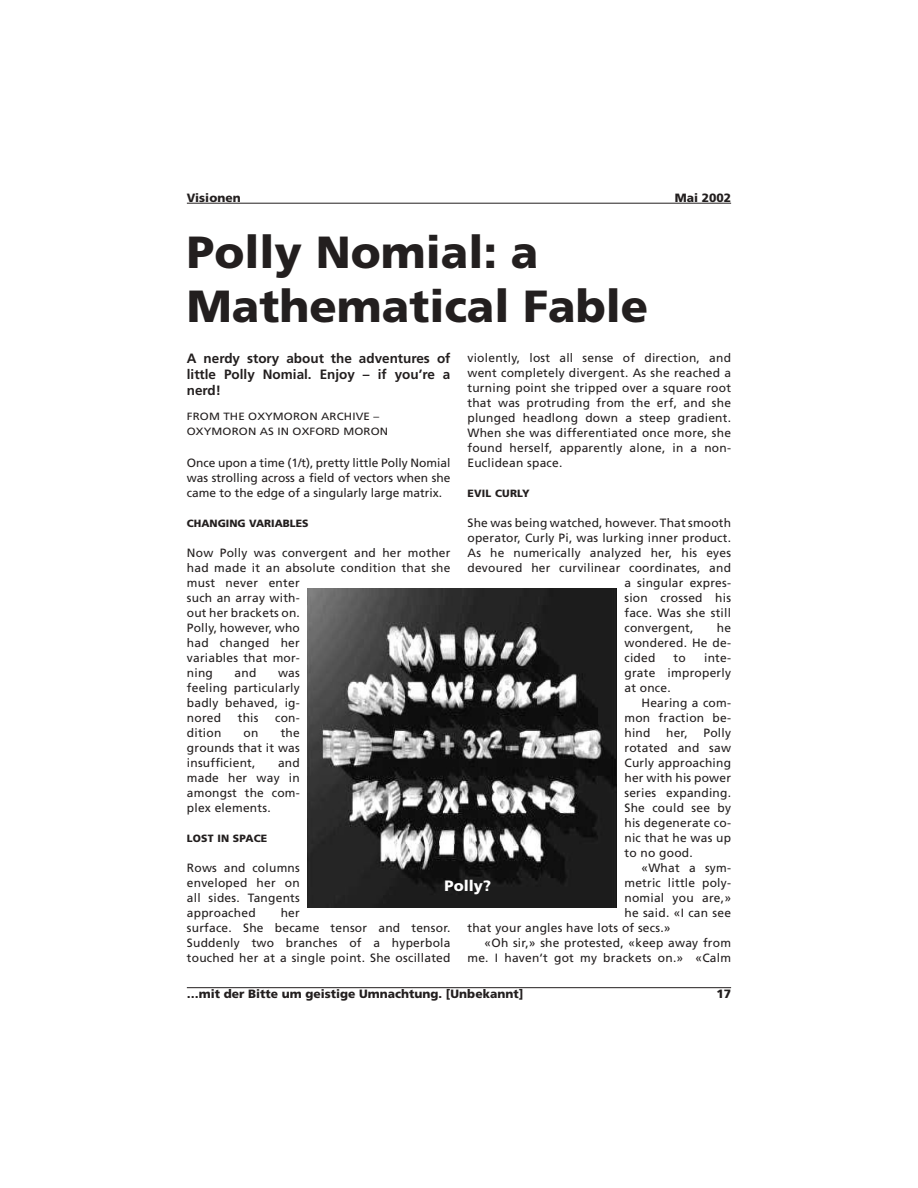
<style>
.page{position:relative;width:918px;height:1188px;background:#fff}
.page>*{position:absolute;margin:0;border:0;box-sizing:border-box;transform-origin:0 0}
.t1{font:900 45px/54px "Frutiger";color:#231f1f}
.t2{font:900 15px "Frutiger";color:#fff}
.t3{font:700 13.5px/16.2px "Frutiger";color:#231f1f;text-align:justify}
.t4{font:12px/15px "Frutiger";letter-spacing:.02em;color:#231f1f;text-align:justify}
.t5{font:900 12px "Frutiger";color:#231f1f}
.t6{font:10.5px/15px "Frutiger";letter-spacing:.01em;color:#231f1f;scale:1.1 1}
.t7{font:900 10.5px "Frutiger";letter-spacing:.02em;color:#231f1f}
.t8{font:900 10.5px "Frutiger";color:#231f1f}
</style>
<div class="page">
<hr style="left:187px;top:203px;width:544px;height:1px;background:#231f1f">
<hr style="left:187px;top:987px;width:544px;height:1px;background:#231f1f">
<img style="left:307px;top:589px;width:309px;height:319px">
<p class="t5" style="left:187px;top:193px;width:55px">Visionen</p>
<p class="t5" style="left:675px;top:193px;width:58px">Mai 2002</p>
<h1 class="t1" style="left:187px;top:229px;width:463px">Polly Nomial: a<br>Mathematical Fable</h1>
<p class="t3" style="left:187px;top:351px;width:265px">A nerdy story about the adventures of little Polly Nomial. Enjoy – if you’re a nerd!</p>
<p class="t4" style="left:468px;top:351px;width:265px">violently, lost all sense of direction, and went completely divergent. As she reached a turning point she tripped over a square root that was protruding from the erf, and she plunged headlong down a steep gradient.<br>When she was differentiated once more, she found herself, apparently alone, in a non-Euclidean space.</p>
<p class="t7" style="left:468px;top:489px;width:64px">EVIL CURLY</p>
<p class="t4" style="left:468px;top:516px;width:265px">She was being watched, however. That smooth operator, Curly Pi, was lurking inner product.<br>As he numerically analyzed her, his eyes devoured her curvilinear coordinates, and</p>
<p class="t6" style="left:187px;top:410px;width:184px">FROM THE OXYMORON ARCHIVE –<br>OXYMORON AS IN OXFORD MORON</p>
<p class="t4" style="left:187px;top:456px;width:265px">Once upon a time (1/t), pretty little Polly Nomial was strolling across a field of vectors when she came to the edge of a singularly large matrix.</p>
<p class="t8" style="left:187px;top:519px;width:123px">CHANGING VARIABLES</p>
<p class="t4" style="left:187px;top:546px;width:265px;text-align:left">Now Polly was convergent and her mother had made it an absolute condition that she must never enter<br>such an array with-<br>out her brackets on.<br>Polly, however, who<br>had changed her<br>variables that mor-<br>ning</p>
<p class="t4" style="left:624px;top:576px;width:108px">a singular expres&shy;sion crossed his face. Was she still convergent,</p>
<p class="t4" style="left:624px;top:621px;width:108px;text-indent:92px">he wondered. He de&shy;cided</p>
<p class="t4" style="left:624px;top:651px;width:108px;text-indent:80px">inte&shy;grate improperly at once.</p>
<p class="t4" style="left:624px;top:696px;width:108px;text-indent:17px">Hearing a com&shy;mon fraction be&shy;hind</p>
<p class="t4" style="left:674px;top:651px;width:14px">to</p>
<p class="t4" style="left:235px;top:666px;width:23px">and</p>
<p class="t4" style="left:187px;top:666px;width:114px;text-indent:91px">was feeling particularly badly behaved, ig&shy;nored</p>
<p class="t4" style="left:238px;top:711px;width:22px">this</p>
<p class="t4" style="left:275px;top:711px;width:26px">con-</p>
<p class="t4" style="left:187px;top:726px;width:36px">dition</p>
<p class="t4" style="left:244px;top:726px;width:16px">on</p>
<p class="t4" style="left:187px;top:726px;width:114px;text-indent:94px">the grounds that it was insufficient,</p>
<p class="t4" style="left:624px;top:726px;width:108px;text-indent:79px">Polly rotated and saw Curly approaching her with his power series expanding.<br>She could see by his degenerate co&shy;nic that he was up to no good.</p>
<p class="t4" style="left:641px;top:861px;width:91px">«What a sym-</p>
<p class="t4" style="left:624px;top:876px;width:108px">metric little poly-</p>
<p class="t4" style="left:624px;top:891px;width:108px">nomial you are,»</p>
<p class="t4" style="left:624px;top:906px;width:108px">he said. «I can see</p>
<p class="t4" style="left:468px;top:921px;width:205px">that your angles have lots of secs.»</p>
<p class="t4" style="left:485px;top:936px;width:248px">«Oh sir,» she protested, «keep away from</p>
<p class="t4" style="left:468px;top:951px;width:265px">me. I haven‘t got my brackets on.» «Calm</p>
<p class="t4" style="left:666px;top:726px;width:23px">her,</p>
<p class="t4" style="left:187px;top:756px;width:114px;text-indent:91px">and made her way in amongst the com&shy;plex elements.</p>
<p class="t7" style="left:187px;top:834px;width:82px">LOST IN SPACE</p>
<p class="t4" style="left:187px;top:861px;width:114px">Rows and columns enveloped her on all sides. Tangents approached</p>
<p class="t2" style="left:445px;top:880px;width:48px">Polly?</p>
<p class="t4" style="left:187px;top:906px;width:265px;text-align:left;text-indent:94px">her<br>surface. She became tensor and tensor.<br>Suddenly two branches of a hyperbola touched her at a single point. She oscillated</p>
<p class="t5" style="left:187px;top:989px;width:338px">…mit der Bitte um geistige Umnachtung. [Unbekannt]</p>
<p class="t5" style="left:716px;top:989px;width:16px">17</p>
</div>
